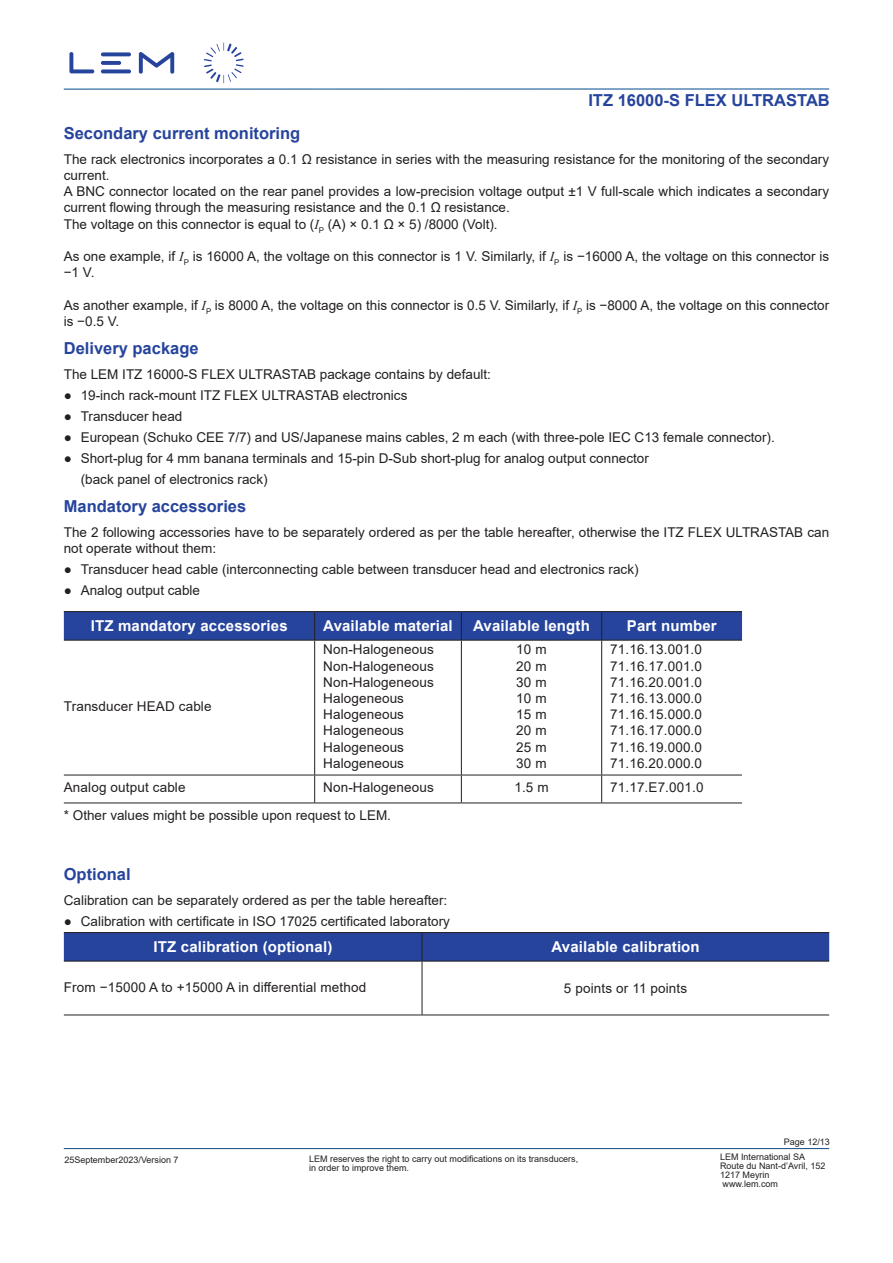
<style>
.page{position:relative;width:893px;height:1263px;background:#fff}
.page>*{position:absolute;margin:0;border:0;box-sizing:border-box;transform-origin:0 0}
.t1{font:700 16.5px "Arial";color:#26449c}
.t2{font:700 15px "Arial";letter-spacing:.01em;color:#fff}
.t3{font:13.5px/16.2px "Arial";color:#231f20}
.t4{font:9px/9px "Arial";color:#231f20}
.s1{font-family:"Times New Roman";font-style:italic}
</style>
<div class="page">
<hr style="left:64px;top:1148px;width:765px;height:1px;background:#124885">
<hr style="left:64px;top:89px;width:765px;height:1px;background:#004a8d">
<svg style="left:69px;top:52px;width:105px;height:22px"></svg>
<svg style="left:204px;top:42px;width:40px;height:41px"></svg>
<hr style="left:601px;top:640px;width:1px;height:135px;background:#231f20">
<svg style="left:601px;top:776px;width:1px;height:26px"></svg>
<hr style="left:64px;top:611px;width:251px;height:1px;background:#231f20">
<hr style="left:315px;top:611px;width:146px;height:1px;background:#231f20">
<hr style="left:461px;top:611px;width:141px;height:1px;background:#231f20">
<svg style="left:64px;top:612px;width:678px;height:28px;background:#254399"></svg>
<hr style="left:602px;top:611px;width:140px;height:1px;background:#231f20">
<hr style="left:64px;top:640px;width:251px;height:1px;background:#231f20">
<hr style="left:315px;top:640px;width:146px;height:1px;background:#231f20">
<hr style="left:461px;top:640px;width:141px;height:1px;background:#231f20">
<hr style="left:602px;top:640px;width:140px;height:1px;background:#231f20">
<hr style="left:314px;top:640px;width:1px;height:135px;background:#231f20">
<hr style="left:461px;top:640px;width:1px;height:135px;background:#231f20">
<hr style="left:64px;top:775px;width:251px;height:1px;background:#231f20">
<hr style="left:315px;top:775px;width:146px;height:1px;background:#231f20">
<svg style="left:314px;top:775px;width:1px;height:27px"></svg>
<hr style="left:461px;top:775px;width:141px;height:1px;background:#231f20">
<svg style="left:461px;top:775px;width:1px;height:27px"></svg>
<hr style="left:602px;top:775px;width:140px;height:1px;background:#231f20">
<hr style="left:64px;top:802px;width:251px;height:1px;background:#231f20">
<hr style="left:315px;top:802px;width:146px;height:1px;background:#231f20">
<hr style="left:461px;top:802px;width:141px;height:1px;background:#231f20">
<hr style="left:602px;top:802px;width:140px;height:1px;background:#231f20">
<div style="left:64px;top:932px;width:765px;height:29px;background:#26449c"></div>
<hr style="left:64px;top:961px;width:358px;height:1px;background:#231f20">
<hr style="left:422px;top:961px;width:407px;height:1px;background:#231f20">
<hr style="left:422px;top:961px;width:1px;height:53px;background:#231f20">
<hr style="left:64px;top:1014px;width:358px;height:1px;background:#231f20">
<hr style="left:422px;top:1014px;width:407px;height:1px;background:#231f20">
<p class="t1" style="left:588px;top:88px;width:243px">ITZ 16000-S FLEX ULTRASTAB</p>
<p class="t1" style="left:64px;top:122px;width:238px">Secondary current monitoring</p>
<p class="t3" style="left:64px;top:151px;width:767px">The rack electronics incorporates a 0.1 Ω resistance in series with the measuring resistance for the monitoring of the secondary current.<br>A BNC connector located on the rear panel provides a low-precision voltage output ±1 V full-scale which indicates a secondary current flowing through the measuring resistance and the 0.1 Ω resistance.<br>The voltage on this connector is equal to (<span class="s1">I</span><sub>P</sub> (A) × 0.1 Ω × 5) /8000 (Volt).</p>
<p class="t3" style="left:64px;top:248px;width:767px">As one example, if <span class="s1">I</span><sub>P</sub> is 16000 A, the voltage on this connector is 1 V. Similarly, if <span class="s1">I</span><sub>P</sub> is −16000 A, the voltage on this connector is −1 V.</p>
<p class="t3" style="left:64px;top:297px;width:767px">As another example, if <span class="s1">I</span><sub>P</sub> is 8000 A, the voltage on this connector is 0.5 V. Similarly, if <span class="s1">I</span><sub>P</sub> is −8000 A, the voltage on this connector is −0.5 V.</p>
<p class="t1" style="left:64px;top:337px;width:136px">Delivery package</p>
<p class="t3" style="left:64px;top:366px;width:429px">The LEM ITZ 16000-S FLEX ULTRASTAB package contains by default:</p>
<p class="t3" style="left:64px;top:387px;width:345px">● 19-inch rack-mount ITZ FLEX ULTRASTAB electronics</p>
<p class="t3" style="left:64px;top:408px;width:120px">● Transducer head</p>
<p class="t3" style="left:64px;top:429px;width:713px">● European (Schuko CEE 7/7) and US/Japanese mains cables, 2 m each (with three-pole IEC C13 female connector).</p>
<p class="t3" style="left:81px;top:447px;width:570px;line-height:21px;text-indent:-17px">● Short-plug for 4 mm banana terminals and 15-pin D-Sub short-plug for analog output connector (back panel of electronics rack)</p>
<p class="t1" style="left:64px;top:495px;width:184px">Mandatory accessories</p>
<p class="t3" style="left:64px;top:524px;width:767px">The 2 following accessories have to be separately ordered as per the table hereafter, otherwise the ITZ FLEX ULTRASTAB can not operate without them:</p>
<p class="t3" style="left:64px;top:561px;width:576px">● Transducer head cable (interconnecting cable between transducer head and electronics rack)</p>
<p class="t3" style="left:64px;top:582px;width:138px">● Analog output cable</p>
<p class="t2" style="left:91px;top:615px;width:199px">ITZ mandatory accessories</p>
<p class="t2" style="left:323px;top:615px;width:131px">Available material</p>
<p class="t2" style="left:473px;top:615px;width:118px">Available length</p>
<p class="t2" style="left:627px;top:615px;width:91px">Part number</p>
<p class="t3" style="left:64px;top:698px;width:149px">Transducer HEAD cable</p>
<p class="t3" style="left:323px;top:641px;width:112px">Non-Halogeneous<br>Non-Halogeneous<br>Non-Halogeneous<br>Halogeneous<br>Halogeneous<br>Halogeneous<br>Halogeneous<br>Halogeneous</p>
<p class="t3" style="left:516px;top:641px;width:32px;text-align:justify">10 m 20 m 30 m 10 m 15 m 20 m 25 m 30 m</p>
<p class="t3" style="left:610px;top:641px;width:93px;text-align:justify">71.16.13.001.0<br>71.16.17.001.0<br>71.16.20.001.0<br>71.16.13.000.0<br>71.16.15.000.0<br>71.16.17.000.0<br>71.16.19.000.0<br>71.16.20.000.0</p>
<p class="t3" style="left:64px;top:779px;width:123px">Analog output cable</p>
<p class="t3" style="left:323px;top:779px;width:112px">Non-Halogeneous</p>
<p class="t3" style="left:514px;top:779px;width:36px">1.5 m</p>
<p class="t3" style="left:610px;top:779px;width:95px">71.17.E7.001.0</p>
<p class="t3" style="left:64px;top:807px;width:329px">* Other values might be possible upon request to LEM.</p>
<p class="t1" style="left:64px;top:863px;width:68px">Optional</p>
<p class="t3" style="left:64px;top:892px;width:385px">Calibration can be separately ordered as per the table hereafter:</p>
<p class="t3" style="left:64px;top:913px;width:388px">● Calibration with certificate in ISO 17025 certificated laboratory</p>
<p class="t2" style="left:154px;top:936px;width:180px">ITZ calibration (optional)</p>
<p class="t2" style="left:551px;top:936px;width:150px">Available calibration</p>
<p class="t3" style="left:64px;top:978px;width:304px">From −15000 A to +15000 A in differential method</p>
<p class="t3" style="left:564px;top:980px;width:125px">5 points or 11 points</p>
<p class="t4" style="left:784px;top:1137px;width:48px">Page 12/13</p>
<p class="t4" style="left:64px;top:1155px;width:116px">25September2023/Version 7</p>
<p class="t4" style="left:309px;top:1154px;width:271px">LEM reserves the right to carry out modifications on its transducers, in order to improve them.</p>
<p class="t4" style="left:720px;top:1152px;width:107px">LEM International SA<br>Route du Nant-d’Avril, 152<br>1217 Meyrin www.lem.com</p>
</div>
